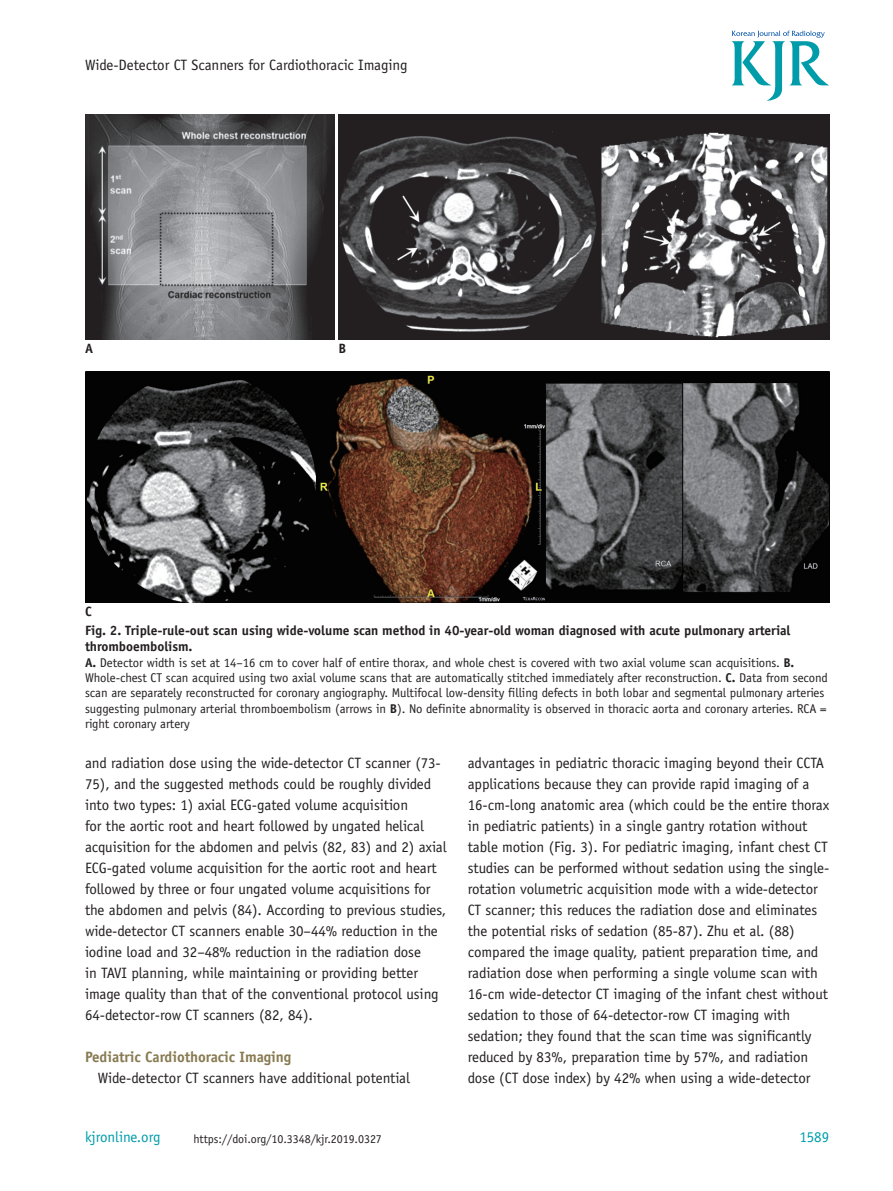
<style>
.page{position:relative;width:893px;height:1191px;background:#fff}
.page>*{position:absolute;margin:0;border:0;box-sizing:border-box;transform-origin:0 0}
.t1{font:15px/21px "Officina Sans Std";letter-spacing:-.005em;color:#231f20}
.t2{font:700 15px "Officina Sans Std";letter-spacing:-.005em;color:#887a51}
.t3{font:15px "Officina Sans Std";letter-spacing:-.005em;color:#009caa}
.t4{font:700 13.5px/16.2px "Officina Sans Std";letter-spacing:-.005em;color:#231f20}
.t5{font:12.75px/15.3px "Officina Sans Std";letter-spacing:-.005em;color:#231f20}
.t6{font:12px "Officina Sans Std";letter-spacing:-.005em;color:#231f20}
.s1{font-weight:700}
</style>
<div class="page">
<svg style="left:732px;top:31px;width:97px;height:70px"></svg>
<img style="left:85px;top:115px;width:249px;height:225px">
<img style="left:339px;top:115px;width:490px;height:225px">
<img style="left:85px;top:372px;width:744px;height:230px">
<p class="t1" style="left:85px;top:54px;width:324px">Wide-Detector CT Scanners for Cardiothoracic Imaging</p>
<p class="t4" style="left:85px;top:340px;width:10px">A</p>
<p class="t4" style="left:85px;top:603px;width:8px">C</p>
<p class="t4" style="left:339px;top:340px;width:9px">B</p>
<p class="t4" style="left:85px;top:622px;width:707px">Fig. 2. Triple-rule-out scan using wide-volume scan method in 40-year-old woman diagnosed with acute pulmonary arterial thromboembolism.</p>
<p class="t5" style="left:85px;top:655px;width:744px"><span class="s1">A.</span> Detector width is set at 14–16 cm to cover half of entire thorax, and whole chest is covered with two axial volume scan acquisitions. <span class="s1">B.<br></span>Whole-chest CT scan acquired using two axial volume scans that are automatically stitched immediately after reconstruction. <span class="s1">C.</span> Data from second scan are separately reconstructed for coronary angiography. Multifocal low-density filling defects in both lobar and segmental pulmonary arteries suggesting pulmonary arterial thromboembolism (arrows in <span class="s1">B</span>). No definite abnormality is observed in thoracic aorta and coronary arteries. RCA = right coronary artery</p>
<p class="t1" style="left:85px;top:752px;width:363px">and radiation dose using the wide-detector CT scanner (73- 75), and the suggested methods could be roughly divided into two types: 1) axial ECG-gated volume acquisition<br>for the aortic root and heart followed by ungated helical acquisition for the abdomen and pelvis (82, 83) and 2) axial ECG-gated volume acquisition for the aortic root and heart followed by three or four ungated volume acquisitions for the abdomen and pelvis (84). According to previous studies, wide-detector CT scanners enable 30–44% reduction in the iodine load and 32–48% reduction in the radiation dose<br>in TAVI planning, while maintaining or providing better image quality than that of the conventional protocol using 64-detector-row CT scanners (82, 84).</p>
<p class="t2" style="left:85px;top:1047px;width:208px">Pediatric Cardiothoracic Imaging</p>
<p class="t1" style="left:98px;top:1067px;width:314px">Wide-detector CT scanners have additional potential</p>
<p class="t3" style="left:85px;top:1128px;width:77px">kjronline.org</p>
<p class="t6" style="left:194px;top:1132px;width:190px">https://doi.org/10.3348/kjr.2019.0327</p>
<p class="t1" style="left:468px;top:752px;width:363px">advantages in pediatric thoracic imaging beyond their CCTA applications because they can provide rapid imaging of a 16-cm-long anatomic area (which could be the entire thorax in pediatric patients) in a single gantry rotation without table motion (Fig. 3). For pediatric imaging, infant chest CT studies can be performed without sedation using the single&shy;rotation volumetric acquisition mode with a wide-detector CT scanner; this reduces the radiation dose and eliminates the potential risks of sedation (85-87). Zhu et al. (88) compared the image quality, patient preparation time, and radiation dose when performing a single volume scan with 16-cm wide-detector CT imaging of the infant chest without sedation to those of 64-detector-row CT imaging with sedation; they found that the scan time was significantly reduced by 83%, preparation time by 57%, and radiation dose (CT dose index) by 42% when using a wide-detector</p>
<p class="t3" style="left:799px;top:1128px;width:31px">1589</p>
</div>
